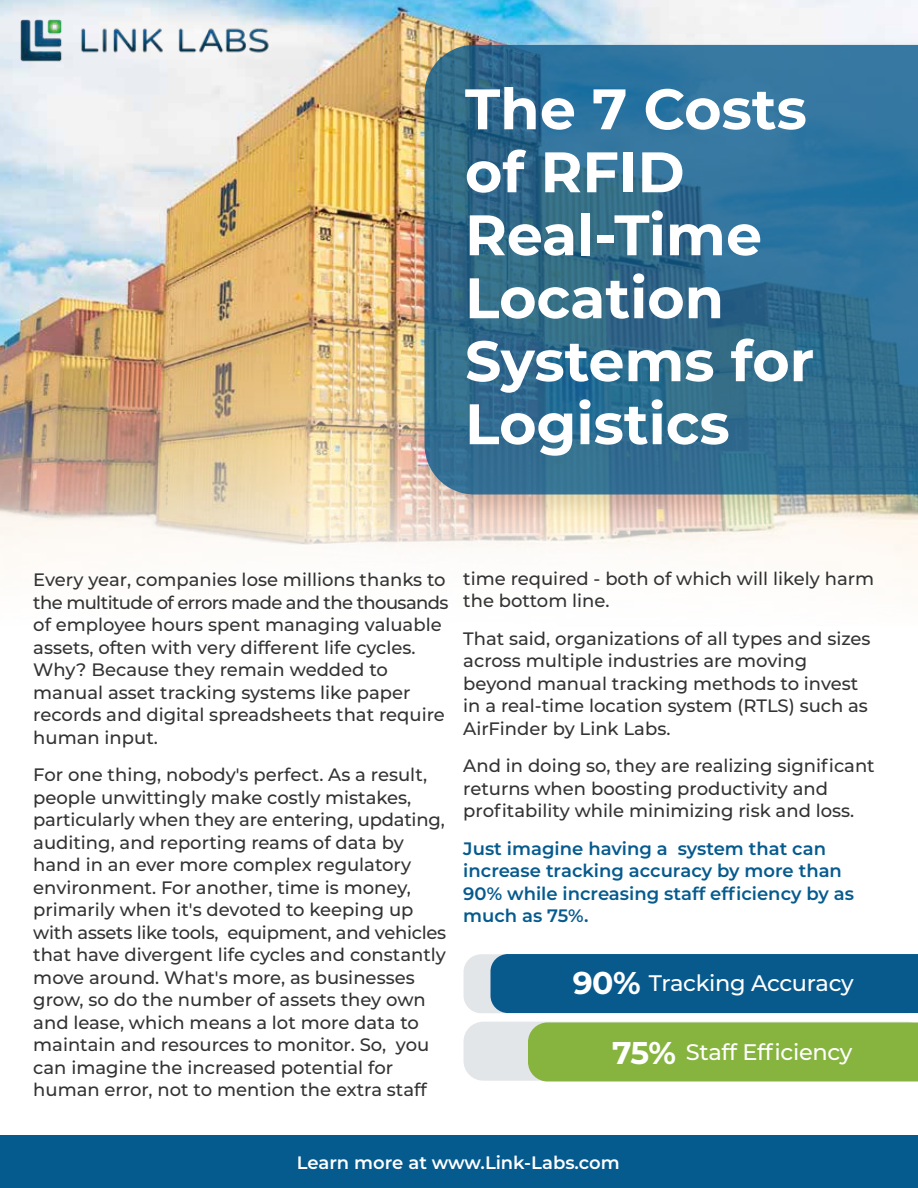
<style>
.page{position:relative;width:918px;height:1188px;background:#fff}
.page>*{position:absolute;margin:0;border:0;box-sizing:border-box;transform-origin:0 0}
.t1{font:700 57px/63px "Montserrat";color:#fff}
.t2{font:500 22.5px "Montserrat";letter-spacing:-.015em;color:#fff}
.t3{font:500 18px/22.5px "Montserrat";color:#333}
.t4{font:600 18px/22.5px "Montserrat";color:#055a8e}
.t5{font:600 18px "Montserrat";color:#fff}
.s1{font-weight:700;font-size:31.5px}
</style>
<div class="page">
<div style="left:0;top:1136px;width:918px;height:52px;background:#055a8e"></div>
<img style="left:0;top:0;width:918px;height:570px">
<img style="left:412px;top:32px;width:506px;height:496px">
<svg style="left:424px;top:45px;width:494px;height:450px;background:#316f92"></svg>
<svg style="left:464px;top:1022px;width:454px;height:59px;background:#94bb59"></svg>
<div style="left:464px;top:954px;width:454px;height:59px;background:#085a8d"></div>
<img style="left:6px;top:6px;width:280px;height:67px">
<h1 class="t1" style="left:465px;top:75px;width:351px">The 7 Costs of RFID<br>Real-Time<br>Location<br>Systems for<br>Logistics</h1>
<p class="t3" style="left:33px;top:568px;width:417px">Every year, companies lose millions thanks to the multitude of errors made and the thousands of employee hours spent managing valuable assets, often with very different life cycles.<br>Why? Because they remain wedded to manual asset tracking systems like paper records and digital spreadsheets that require human input.</p>
<p class="t3" style="left:33px;top:763px;width:414px">For one thing, nobody's perfect. As a result, people unwittingly make costly mistakes, particularly when they are entering, updating, auditing, and reporting reams of data by hand in an ever more complex regulatory environment. For another, time is money, primarily when it's devoted to keeping up with assets like tools, equipment, and vehicles that have divergent life cycles and constantly move around. What's more, as businesses grow, so do the number of assets they own and lease, which means a lot more data to maintain and resources to monitor. So, you can imagine the increased potential for human error, not to mention the extra staff</p>
<p class="t3" style="left:463px;top:566px;width:412px">time required - both of which will likely harm the bottom line.</p>
<p class="t3" style="left:463px;top:626px;width:409px">That said, organizations of all types and sizes across multiple industries are moving beyond manual tracking methods to invest in a real-time location system (RTLS) such as AirFinder by Link Labs.</p>
<p class="t3" style="left:463px;top:754px;width:413px">And in doing so, they are realizing significant returns when boosting productivity and profitability while minimizing risk and loss.</p>
<p class="t4" style="left:463px;top:836px;width:392px">Just imagine having a system that can increase tracking accuracy by more than 90% while increasing staff efficiency by as much as 75%.</p>
<p class="t2" style="left:573px;top:967px;width:283px"><span class="s1">90%</span> Tracking Accuracy</p>
<p class="t2" style="left:612px;top:1036px;width:242px"><span class="s1">75%</span> Staff Efficiency</p>
<p class="t5" style="left:297px;top:1149px;width:324px">Learn more at www.Link-Labs.com</p>
</div>
